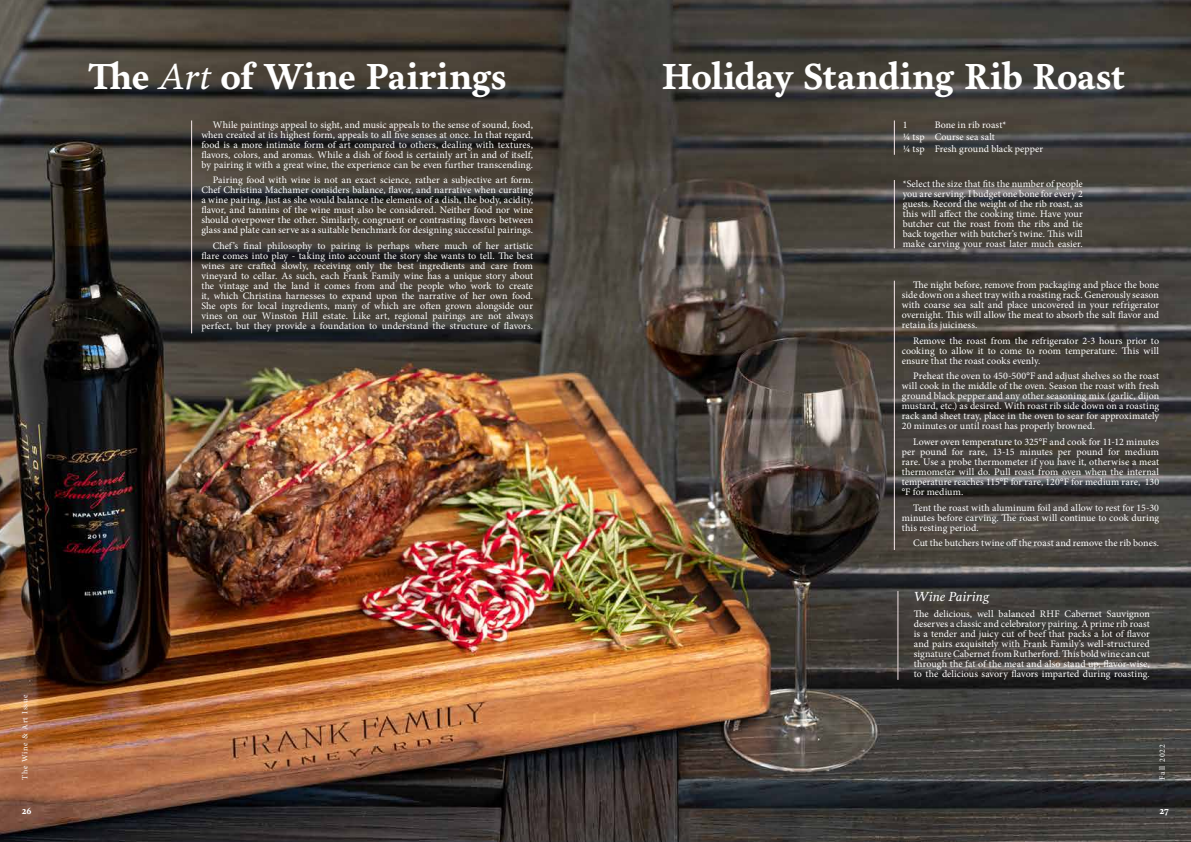
<style>
.page{position:relative;width:1191px;height:842px;background:#fff}
.page>*{position:absolute;margin:0;border:0;box-sizing:border-box;transform-origin:0 0}
.t1{font:700 35.7px "Garvis Pro";letter-spacing:-.015em;color:#fff}
.t2{font:italic 13px "Garvis Pro";letter-spacing:-.01em;color:#fff}
.t3{font:10px/10px "Minion Pro";letter-spacing:.005em;color:#fff;text-align:justify}
.t4{font:700 9px "Garvis Pro";color:#fff}
.t5{font:8px "Minion Pro";letter-spacing:.1em;color:#fff}
.s1{font-weight:400;font-style:italic}
</style>
<div class="page">
<img style="left:0;top:0;width:1191px;height:842px">
<hr style="left:894px;top:120px;width:1px;height:35px;background:#f6e6e9">
<hr style="left:894px;top:180px;width:1px;height:68px;background:#f6e6e9">
<hr style="left:191px;top:120px;width:1px;height:213px;background:#f6e6e9">
<hr style="left:897px;top:591px;width:1px;height:89px;background:#f6e6e9">
<hr style="left:894px;top:281px;width:1px;height:269px;background:#f6e6e9">
<h1 class="t1" style="left:89px;top:51px;width:419px">The <span class="s1">Art</span> of Wine Pairings</h1>
<h1 class="t1" style="left:661px;top:51px;width:465px">Holiday Standing Rib Roast</h1>
<p class="t5" style="left:19px;top:780px;width:87px;rotate:-90deg">The Wine &amp; Art Issue</p>
<p class="t3" style="left:201px;top:120px;width:333px;text-indent:11px">While paintings appeal to sight, and music appeals to the sense of sound, food, when created at its highest form, appeals to all five senses at once. In that regard, food is a more intimate form of art compared to others, dealing with textures, flavors, colors, and aromas. While a dish of food is certainly art in and of itself, by pairing it with a great wine, the experience can be even further transcending.</p>
<p class="t3" style="left:201px;top:175px;width:333px;text-indent:11px">Pairing food with wine is not an exact science, rather a subjective art form.<br>Chef Christina Machamer considers balance, flavor, and narrative when curating a wine pairing. Just as she would balance the elements of a dish, the body, acidity, flavor, and tannins of the wine must also be considered. Neither food nor wine should overpower the other. Similarly, congruent or contrasting flavors between glass and plate can serve as a suitable benchmark for designing successful pairings.</p>
<p class="t3" style="left:201px;top:241px;width:333px;text-indent:11px">Chef’s final philosophy to pairing is perhaps where much of her artistic flare comes into play - taking into account the story she wants to tell. The best wines are crafted slowly, receiving only the best ingredients and care from vineyard to cellar. As such, each Frank Family wine has a unique story about the vintage and the land it comes from and the people who work to create it, which Christina harnesses to expand upon the narrative of her own food.<br>She opts for local ingredients, many of which are often grown alongside our vines on our Winston Hill estate. Like art, regional pairings are not always perfect, but they provide a foundation to understand the structure of flavors.</p>
<p class="t3" style="left:902px;top:119px;width:24px;line-height:11.7px;text-align:left">1<br>¼ tsp ¼ tsp</p>
<p class="t3" style="left:934px;top:119px;width:110px;line-height:11.7px;text-align:left">Bone in rib roast*<br>Course sea salt<br>Fresh ground black pepper</p>
<p class="t3" style="left:902px;top:179px;width:182px">*Select the size that fits the number of people you are serving. I budget one bone for every 2 guests. Record the weight of the rib roast, as this will affect the cooking time. Have your butcher cut the roast from the ribs and tie back together with butcher’s twine. This will make carving your roast later much easier.</p>
<p class="t3" style="left:901px;top:280px;width:259px;text-indent:11px">The night before, remove from packaging and place the bone side down on a sheet tray with a roasting rack. Generously season with coarse sea salt and place uncovered in your refrigerator overnight. This will allow the meat to absorb the salt flavor and retain its juiciness.</p>
<p class="t3" style="left:901px;top:335px;width:259px;text-indent:11px">Remove the roast from the refrigerator 2-3 hours prior to cooking to allow it to come to room temperature. This will ensure that the roast cooks evenly.</p>
<p class="t3" style="left:901px;top:371px;width:259px;text-indent:11px">Preheat the oven to 450-500°F and adjust shelves so the roast will cook in the middle of the oven. Season the roast with fresh ground black pepper and any other seasoning mix (garlic, dijon mustard, etc.) as desired. With roast rib side down on a roasting rack and sheet tray, place in the oven to sear for approximately 20 minutes or until roast has properly browned.</p>
<p class="t3" style="left:901px;top:437px;width:259px;text-indent:11px">Lower oven temperature to 325°F and cook for 11-12 minutes per pound for rare, 13-15 minutes per pound for medium rare. Use a probe thermometer if you have it, otherwise a meat thermometer will do. Pull roast from oven when the internal temperature reaches 115°F for rare, 120°F for medium rare, 130 °F for medium.</p>
<p class="t3" style="left:901px;top:502px;width:259px;text-indent:11px">Tent the roast with aluminum foil and allow to rest for 15-30 minutes before carving. The roast will continue to cook during this resting period.</p>
<p class="t3" style="left:913px;top:538px;width:247px">Cut the butchers twine off the roast and remove the rib bones.</p>
<h2 class="t2" style="left:914px;top:587px;width:77px">Wine Pairing</h2>
<p class="t3" style="left:914px;top:609px;width:237px">The delicious, well balanced RHF Cabernet Sauvignon deserves a classic and celebratory pairing. A prime rib roast is a tender and juicy cut of beef that packs a lot of flavor and pairs exquisitely with Frank Family’s well-structured signature Cabernet from Rutherford. This bold wine can cut through the fat of the meat and also stand up, flavor-wise, to the delicious savory flavors imparted during roasting.</p>
<p class="t5" style="left:1157px;top:780px;width:37px;rotate:-90deg">Fall 2022</p>
<p class="t4" style="left:22px;top:804px;width:11px">26</p>
<p class="t4" style="left:1159px;top:804px;width:11px">27</p>
</div>
